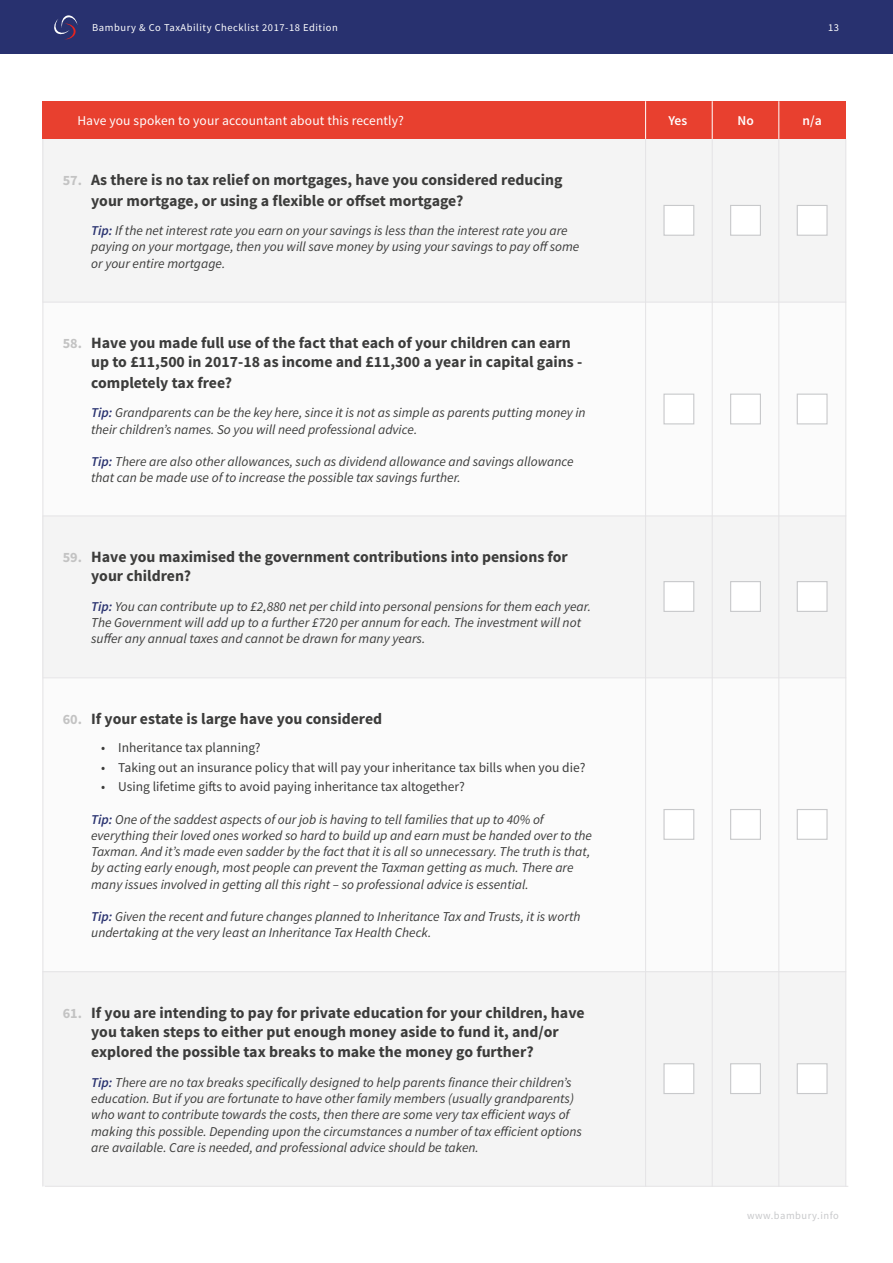
<style>
.page{position:relative;width:893px;height:1263px;background:#fff}
.page>*{position:absolute;margin:0;border:0;box-sizing:border-box;transform-origin:0 0}
.t1{font:700 15.75px/20px "Source Sans Pro";color:#3c3c3b}
.t2{font:700 14.25px "Source Sans Pro";color:#c3c3c3}
.t3{font:italic 13.5px/16.2px "Source Sans Pro";color:#3c3c3b}
.t4{font:13.5px "Source Sans Pro";color:#3c3c3b}
.t5{font:13.5px "Source Sans Pro";letter-spacing:.01em;color:#fff}
.t6{font:600 13.5px "Source Sans Pro";color:#fff}
.t7{font:10.5px "Source Sans Pro";letter-spacing:.05em;color:#fff}
.t8{font:10.5px "Source Sans Pro";letter-spacing:.05em;color:#c8c9cb}
.s1{font-weight:600;color:#28316f}
</style>
<div class="page">
<div style="left:0;top:0;width:893px;height:54px;background:#28316f"></div>
<svg style="left:54px;top:15px;width:23px;height:24px"></svg>
<div style="left:43px;top:139px;width:803px;height:163px;background:#f4f4f4"></div>
<div style="left:43px;top:302px;width:803px;height:214px;background:#fbfbfb"></div>
<div style="left:43px;top:515px;width:803px;height:162px;background:#f4f4f4"></div>
<div style="left:43px;top:971px;width:803px;height:215px;background:#f4f4f4"></div>
<div style="left:43px;top:677px;width:803px;height:294px;background:#fbfbfb"></div>
<div style="left:663px;top:205px;width:31px;height:31px;background:#fff;border:1px solid #c8c9cb"></div>
<div style="left:730px;top:205px;width:31px;height:31px;background:#fff;border:1px solid #c8c9cb"></div>
<div style="left:797px;top:205px;width:31px;height:31px;background:#fff;border:1px solid #c8c9cb"></div>
<hr style="left:43px;top:302px;width:803px;height:1px;background:#e4e3e5">
<hr style="left:43px;top:515px;width:803px;height:1px;background:#e4e3e5">
<hr style="left:43px;top:971px;width:803px;height:1px;background:#e4e3e5">
<hr style="left:45px;top:1186px;width:803px;height:1px;background:#e4e3e5">
<hr style="left:43px;top:677px;width:803px;height:1px;background:#e4e3e5">
<div style="left:663px;top:394px;width:31px;height:30px;background:#fff;border:1px solid #c8c9cb"></div>
<div style="left:730px;top:394px;width:31px;height:30px;background:#fff;border:1px solid #c8c9cb"></div>
<div style="left:797px;top:394px;width:31px;height:30px;background:#fff;border:1px solid #c8c9cb"></div>
<div style="left:663px;top:581px;width:31px;height:31px;background:#fff;border:1px solid #c8c9cb"></div>
<div style="left:663px;top:1063px;width:31px;height:31px;background:#fff;border:1px solid #c8c9cb"></div>
<div style="left:663px;top:809px;width:31px;height:31px;background:#fff;border:1px solid #c8c9cb"></div>
<div style="left:730px;top:581px;width:31px;height:31px;background:#fff;border:1px solid #c8c9cb"></div>
<div style="left:730px;top:1063px;width:31px;height:31px;background:#fff;border:1px solid #c8c9cb"></div>
<div style="left:730px;top:809px;width:31px;height:31px;background:#fff;border:1px solid #c8c9cb"></div>
<div style="left:797px;top:581px;width:31px;height:31px;background:#fff;border:1px solid #c8c9cb"></div>
<div style="left:797px;top:1063px;width:31px;height:31px;background:#fff;border:1px solid #c8c9cb"></div>
<div style="left:797px;top:809px;width:31px;height:31px;background:#fff;border:1px solid #c8c9cb"></div>
<hr style="left:645px;top:139px;width:1px;height:1048px;background:#e4e3e5">
<hr style="left:712px;top:139px;width:1px;height:1048px;background:#e4e3e5">
<hr style="left:778px;top:139px;width:1px;height:1048px;background:#e4e3e5">
<hr style="left:845px;top:139px;width:1px;height:1048px;background:#e4e3e5">
<hr style="left:43px;top:139px;width:1px;height:1048px;background:#e4e3e5">
<div style="left:43px;top:101px;width:803px;height:38px;background:#e8402f"></div>
<hr style="left:645px;top:101px;width:1px;height:38px;background:#fff">
<hr style="left:712px;top:101px;width:1px;height:38px;background:#fff">
<hr style="left:778px;top:101px;width:1px;height:38px;background:#fff">
<p class="t7" style="left:92px;top:21px;width:247px">Bambury &amp; Co TaxAbility Checklist 2017-18 Edition</p>
<p class="t7" style="left:828px;top:21px;width:12px">13</p>
<p class="t5" style="left:77px;top:112px;width:328px">Have you spoken to your accountant about this recently?</p>
<p class="t6" style="left:668px;top:112px;width:21px">Yes</p>
<p class="t6" style="left:737px;top:112px;width:18px">No</p>
<p class="t6" style="left:802px;top:112px;width:21px">n/a</p>
<p class="t2" style="left:63px;top:171px;width:21px">57.</p>
<p class="t1" style="left:91px;top:170px;width:473px">As there is no tax relief on mortgages, have you considered reducing your mortgage, or using a flexible or offset mortgage?</p>
<p class="t3" style="left:91px;top:223px;width:490px"><span class="s1">Tip:</span> If the net interest rate you earn on your savings is less than the interest rate you are paying on your mortgage, then you will save money by using your savings to pay off some or your entire mortgage.</p>
<p class="t2" style="left:63px;top:334px;width:21px">58.</p>
<p class="t1" style="left:91px;top:333px;width:493px">Have you made full use of the fact that each of your children can earn up to £11,500 in 2017-18 as income and £11,300 a year in capital gains - completely tax free?</p>
<p class="t3" style="left:91px;top:405px;width:496px"><span class="s1">Tip:</span> Grandparents can be the key here, since it is not as simple as parents putting money in their children’s names. So you will need professional advice.</p>
<p class="t3" style="left:91px;top:453px;width:484px"><span class="s1">Tip:</span> There are also other allowances, such as dividend allowance and savings allowance that can be made use of to increase the possible tax savings further.</p>
<p class="t2" style="left:63px;top:548px;width:21px">59.</p>
<p class="t1" style="left:91px;top:547px;width:478px;line-height:19.5px">Have you maximised the government contributions into pensions for your children?</p>
<p class="t3" style="left:91px;top:598px;width:501px"><span class="s1">Tip:</span> You can contribute up to £2,880 net per child into personal pensions for them each year.<br>The Government will add up to a further £720 per annum for each. The investment will not suffer any annual taxes and cannot be drawn for many years.</p>
<p class="t2" style="left:63px;top:710px;width:21px">60.</p>
<p class="t1" style="left:91px;top:709px;width:293px">If your estate is large have you considered</p>
<p class="t4" style="left:101px;top:739px;width:161px">• Inheritance tax planning?</p>
<p class="t4" style="left:101px;top:759px;width:486px">• Taking out an insurance policy that will pay your inheritance tax bills when you die?</p>
<p class="t4" style="left:101px;top:778px;width:365px">• Using lifetime gifts to avoid paying inheritance tax altogether?</p>
<p class="t3" style="left:91px;top:811px;width:502px"><span class="s1">Tip:</span> One of the saddest aspects of our job is having to tell families that up to 40% of everything their loved ones worked so hard to build up and earn must be handed over to the Taxman. And it’s made even sadder by the fact that it is all so unnecessary. The truth is that, by acting early enough, most people can prevent the Taxman getting as much. There are many issues involved in getting all this right – so professional advice is essential.</p>
<p class="t3" style="left:91px;top:908px;width:491px"><span class="s1">Tip:</span> Given the recent and future changes planned to Inheritance Tax and Trusts, it is worth undertaking at the very least an Inheritance Tax Health Check.</p>
<p class="t2" style="left:63px;top:1004px;width:21px">61.</p>
<p class="t1" style="left:91px;top:1003px;width:495px">If you are intending to pay for private education for your children, have you taken steps to either put enough money aside to fund it, and/or explored the possible tax breaks to make the money go further?</p>
<p class="t3" style="left:91px;top:1074px;width:492px"><span class="s1">Tip:</span> There are no tax breaks specifically designed to help parents finance their children’s education. But if you are fortunate to have other family members (usually grandparents) who want to contribute towards the costs, then there are some very tax efficient ways of making this possible. Depending upon the circumstances a number of tax efficient options are available. Care is needed, and professional advice should be taken.</p>
<p class="t8" style="left:747px;top:1209px;width:93px">www.bambury.info</p>
</div>
